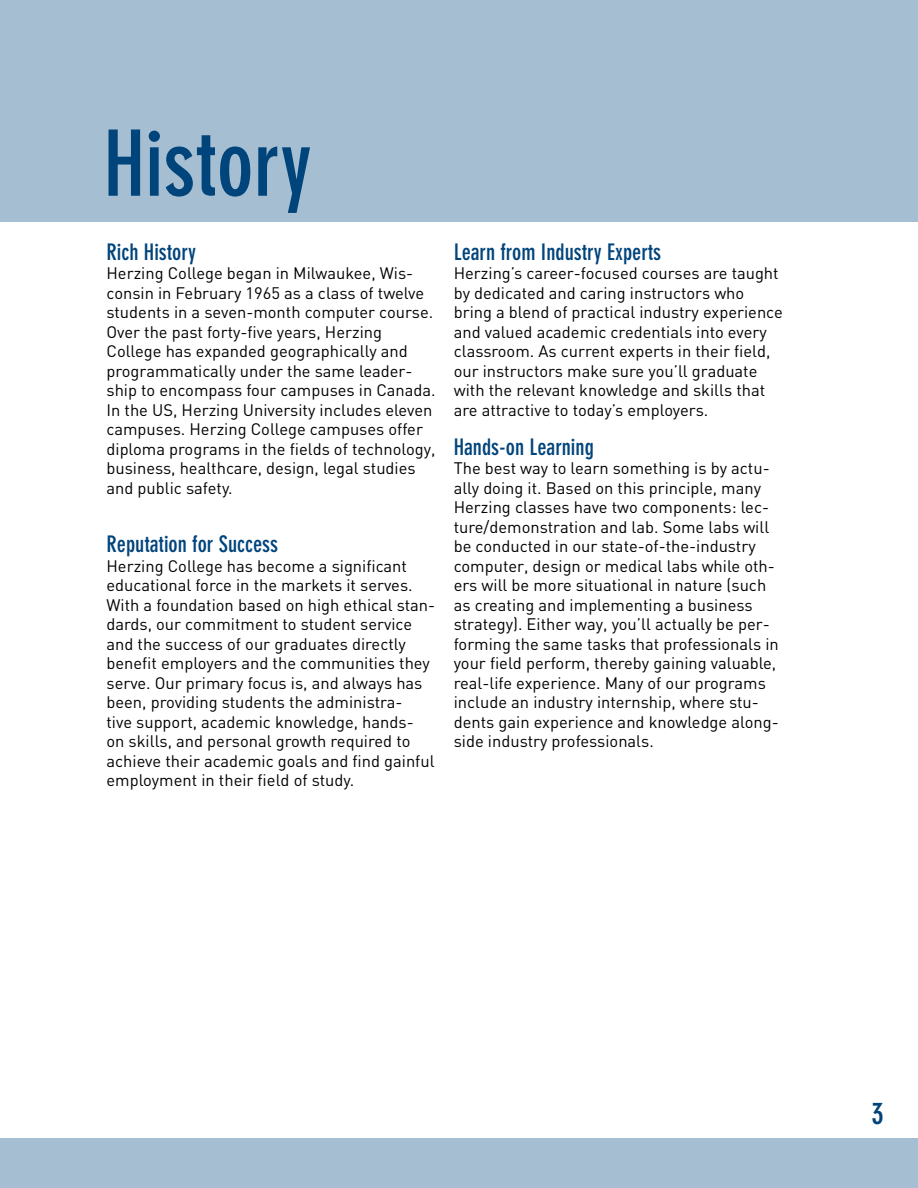
<style>
.page{position:relative;width:918px;height:1188px;background:#fff}
.page>*{position:absolute;margin:0;border:0;box-sizing:border-box;transform-origin:0 0}
.t1{font:700 condensed 90px "DIN Neuzeit Grotesk";color:#00447c}
.t2{font:700 condensed 30px "DIN Neuzeit Grotesk";color:#00447c}
.t3{font:700 condensed 22.5px "DIN Neuzeit Grotesk";color:#00447c}
.t4{font:16.5px/19.5px "DIN";color:#000}
</style>
<div class="page">
<div style="left:0;top:0;width:918px;height:222px;background:#a6bed1"></div>
<div style="left:0;top:1138px;width:918px;height:50px;background:#a6bed1"></div>
<h1 class="t1" style="left:104px;top:112px;width:210px">History</h1>
<h3 class="t3" style="left:106px;top:239px;width:91px">Rich History</h3>
<p class="t4" style="left:106px;top:263px;width:331px">Herzing College began in Milwaukee, Wis&shy;consin in February 1965 as a class of twelve students in a seven-month computer course.<br>Over the past forty-five years, Herzing College has expanded geographically and programmatically under the same leader&shy;ship to encompass four campuses in Canada.<br>In the US, Herzing University includes eleven campuses. Herzing College campuses offer diploma programs in the fields of technology, business, healthcare, design, legal studies and public safety.</p>
<h3 class="t3" style="left:106px;top:531px;width:173px">Reputation for Success</h3>
<p class="t4" style="left:106px;top:556px;width:330px">Herzing College has become a significant educational force in the markets it serves.<br>With a foundation based on high ethical stan&shy;dards, our commitment to student service and the success of our graduates directly benefit employers and the communities they serve. Our primary focus is, and always has been, providing students the administra-<br>tive support, academic knowledge, hands&shy;on skills, and personal growth required to achieve their academic goals and find gainful employment in their field of study.</p>
<h3 class="t3" style="left:454px;top:239px;width:209px">Learn from Industry Experts</h3>
<p class="t4" style="left:454px;top:263px;width:331px">Herzing’s career-focused courses are taught by dedicated and caring instructors who bring a blend of practical industry experience and valued academic credentials into every classroom. As current experts in their field, our instructors make sure you’ll graduate with the relevant knowledge and skills that are attractive to today’s employers.</p>
<h3 class="t3" style="left:454px;top:434px;width:142px">Hands-on Learning</h3>
<p class="t4" style="left:454px;top:458px;width:327px">The best way to learn something is by actu&shy;ally doing it. Based on this principle, many Herzing classes have two components: lec&shy;ture/demonstration and lab. Some labs will be conducted in our state-of-the-industry computer, design or medical labs while oth&shy;ers will be more situational in nature (such as creating and implementing a business strategy). Either way, you’ll actually be per&shy;forming the same tasks that professionals in your field perform, thereby gaining valuable, real-life experience. Many of our programs include an industry internship, where stu&shy;dents gain experience and knowledge along&shy;side industry professionals.</p>
<h2 class="t2" style="left:871px;top:1096px;width:14px">3</h2>
</div>
